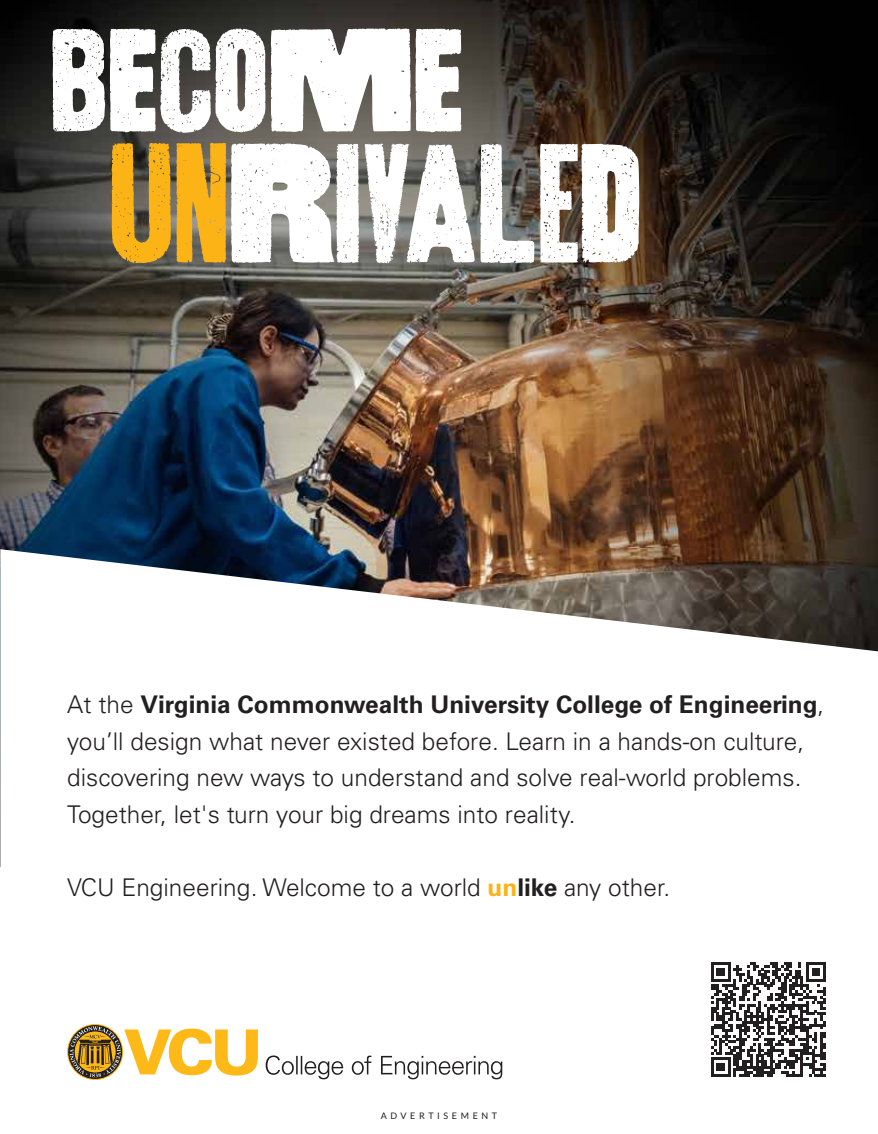
<style>
.page{position:relative;width:878px;height:1134px;background:#fff}
.page>*{position:absolute;margin:0;border:0;box-sizing:border-box;transform-origin:0 0}
.t1{font:177.15px "Thunderhouse Pro";color:#fff}
.t2{font:152.4px "Thunderhouse Pro";color:#fff}
.t3{font:300 24.45px/36.6px "Univers LT Std";color:#231f20}
.t4{font:9px "Lato";letter-spacing:.4em;color:#231f20}
.s1{color:#fcb316}
.s2{font-weight:700}
.s3{font-weight:700;color:#fcb316}
</style>
<div class="page">
<img style="left:0;top:0;width:878px;height:652px">
<svg style="left:0;top:549px;width:877px;height:531px"></svg>
<svg style="left:68px;top:1025px;width:190px;height:54px"></svg>
<svg style="left:266px;top:1056px;width:236px;height:23px"></svg>
<div style="left:699px;top:951px;width:137px;height:137px;background:#fff"></div>
<svg style="left:711px;top:962px;width:114px;height:115px"></svg>
<h2 class="t2" style="left:50px;top:-6px;width:415px">BECOME</h2>
<h1 class="t1" style="left:109px;top:103px;width:534px"><span class="s1">UN</span>RIVALED</h1>
<p class="t3" style="left:67px;top:686px;width:758px">At the <span class="s2">Virginia Commonwealth University College of Engineering</span>, you’ll design what never existed before. Learn in a hands-on culture, discovering new ways to understand and solve real-world problems.<br>Together, let's turn your big dreams into reality.</p>
<p class="t3" style="left:67px;top:869px;width:604px">VCU Engineering. Welcome to a world <span class="s3">un</span><span class="s2">like</span> any other.</p>
<p class="t4" style="left:381px;top:1110px;width:118px">ADVERTISEMENT</p>
</div>
